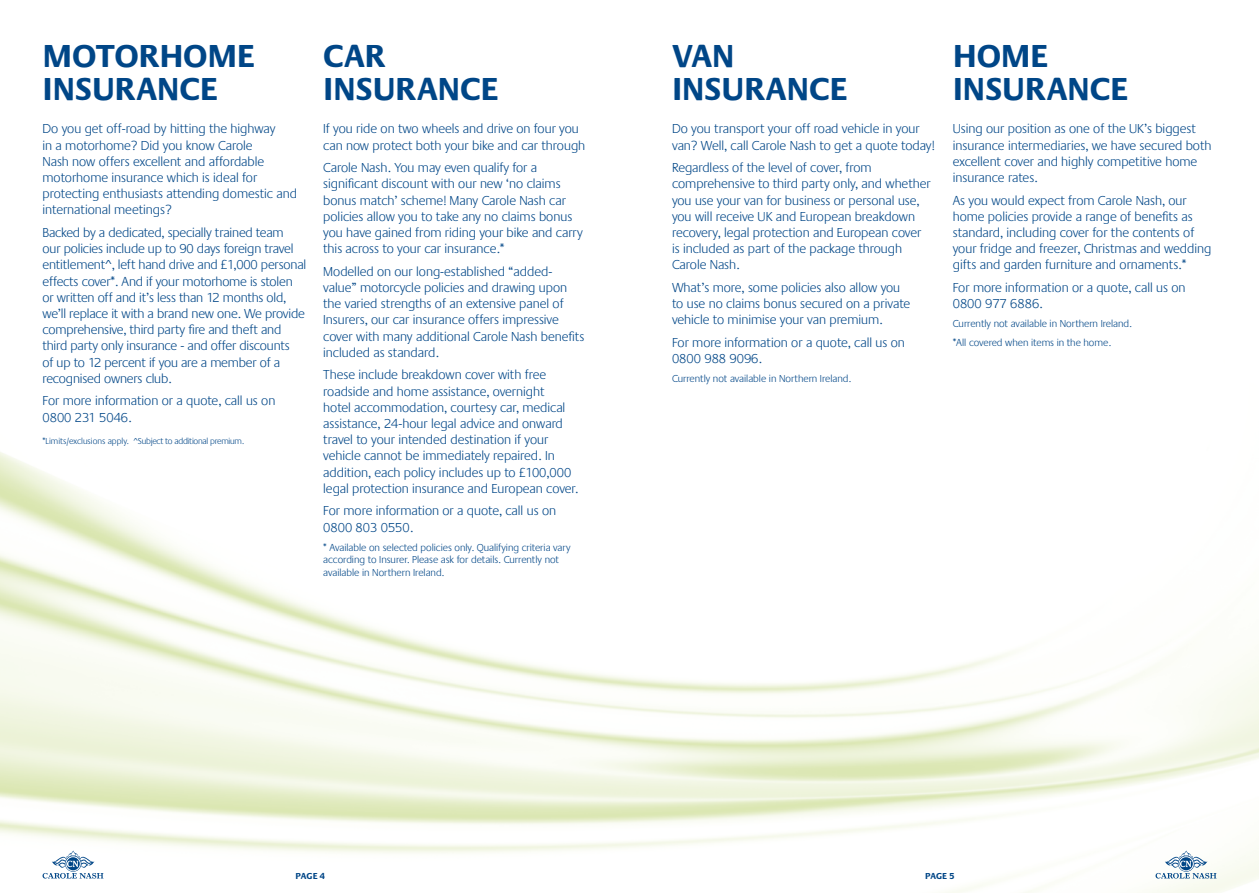
<style>
.page{position:relative;width:1259px;height:893px;background:#fff}
.page>*{position:absolute;margin:0;border:0;box-sizing:border-box;transform-origin:0 0}
.t1{font:700 33px/33px "Praxis EF";letter-spacing:-.01em;color:#004687}
.t2{font:300 13.5px/16.2px "Praxis EF";color:#004687}
.t3{font:300 10.5px/12.6px "Praxis EF";color:#004687}
.t4{font:300 9px "Praxis EF";letter-spacing:-.025em;color:#004687}
.t5{font:700 9px "Praxis EF";color:#004687}
</style>
<div class="page">
<svg style="left:43px;top:850px;width:60px;height:29px"></svg>
<svg style="left:1155px;top:850px;width:61px;height:29px"></svg>
<h1 class="t1" style="left:43px;top:40px;width:214px">MOTORHOME<br>INSURANCE</h1>
<p class="t2" style="left:43px;top:121px;width:256px">Do you get off-road by hitting the highway<br>in a motorhome? Did you know Carole<br>Nash now offers excellent and affordable motorhome insurance which is ideal for protecting enthusiasts attending domestic and international meetings?</p>
<p class="t2" style="left:43px;top:225px;width:265px">Backed by a dedicated, specially trained team<br>our policies include up to 90 days foreign travel entitlement^, left hand drive and £1,000 personal effects cover*. And if your motorhome is stolen or written off and it’s less than 12 months old, we’ll replace it with a brand new one. We provide comprehensive, third party fire and theft and third party only insurance - and offer discounts<br>of up to 12 percent if you are a member of a recognised owners club.</p>
<p class="t2" style="left:43px;top:393px;width:234px">For more information or a quote, call us on<br>0800 231 5046.</p>
<p class="t4" style="left:43px;top:436px;width:203px">*Limits/exclusions apply. ^Subject to additional premium.</p>
<h1 class="t1" style="left:323px;top:40px;width:177px">CAR<br>INSURANCE</h1>
<p class="t2" style="left:323px;top:121px;width:263px">If you ride on two wheels and drive on four you can now protect both your bike and car through</p>
<p class="t2" style="left:323px;top:160px;width:261px">Carole Nash. You may even qualify for a significant discount with our new ‘no claims bonus match’ scheme! Many Carole Nash car policies allow you to take any no claims bonus you have gained from riding your bike and carry this across to your car insurance.*</p>
<p class="t2" style="left:323px;top:264px;width:263px">Modelled on our long-established “added&shy;value” motorcycle policies and drawing upon the varied strengths of an extensive panel of Insurers, our car insurance offers impressive cover with many additional Carole Nash benefits included as standard.</p>
<p class="t2" style="left:323px;top:367px;width:256px">These include breakdown cover with free roadside and home assistance, overnight<br>hotel accommodation, courtesy car, medical assistance, 24-hour legal advice and onward travel to your intended destination if your vehicle cannot be immediately repaired. In addition, each policy includes up to £100,000 legal protection insurance and European cover.</p>
<p class="t2" style="left:323px;top:503px;width:234px">For more information or a quote, call us on<br>0800 803 0550.</p>
<p class="t3" style="left:323px;top:541px;width:249px">* Available on selected policies only. Qualifying criteria vary according to Insurer. Please ask for details. Currently not available in Northern Ireland.</p>
<h1 class="t1" style="left:672px;top:40px;width:177px">VAN<br>INSURANCE</h1>
<p class="t2" style="left:672px;top:121px;width:264px">Do you transport your off road vehicle in your van? Well, call Carole Nash to get a quote today!</p>
<p class="t2" style="left:672px;top:160px;width:260px">Regardless of the level of cover, from comprehensive to third party only, and whether you use your van for business or personal use, you will receive UK and European breakdown recovery, legal protection and European cover is included as part of the package through Carole Nash.</p>
<p class="t2" style="left:672px;top:280px;width:240px">What’s more, some policies also allow you to use no claims bonus secured on a private vehicle to minimise your van premium.</p>
<p class="t2" style="left:672px;top:335px;width:234px">For more information or a quote, call us on<br>0800 988 9096.</p>
<p class="t3" style="left:672px;top:373px;width:181px">Currently not available in Northern Ireland.</p>
<h1 class="t1" style="left:952px;top:40px;width:177px">HOME<br>INSURANCE</h1>
<p class="t2" style="left:952px;top:121px;width:260px">Using our position as one of the UK’s biggest insurance intermediaries, we have secured both excellent cover and highly competitive home insurance rates.</p>
<p class="t2" style="left:952px;top:192px;width:260px">As you would expect from Carole Nash, our home policies provide a range of benefits as standard, including cover for the contents of your fridge and freezer, Christmas and wedding gifts and garden furniture and ornaments.*</p>
<p class="t2" style="left:952px;top:280px;width:234px">For more information or a quote, call us on<br>0800 977 6886.</p>
<p class="t3" style="left:952px;top:315px;width:181px;line-height:18.9px">Currently not available in Northern Ireland. *All covered when items in the home.</p>
<p class="t5" style="left:296px;top:871px;width:31px">PAGE 4</p>
<p class="t5" style="left:925px;top:871px;width:31px">PAGE 5</p>
</div>
